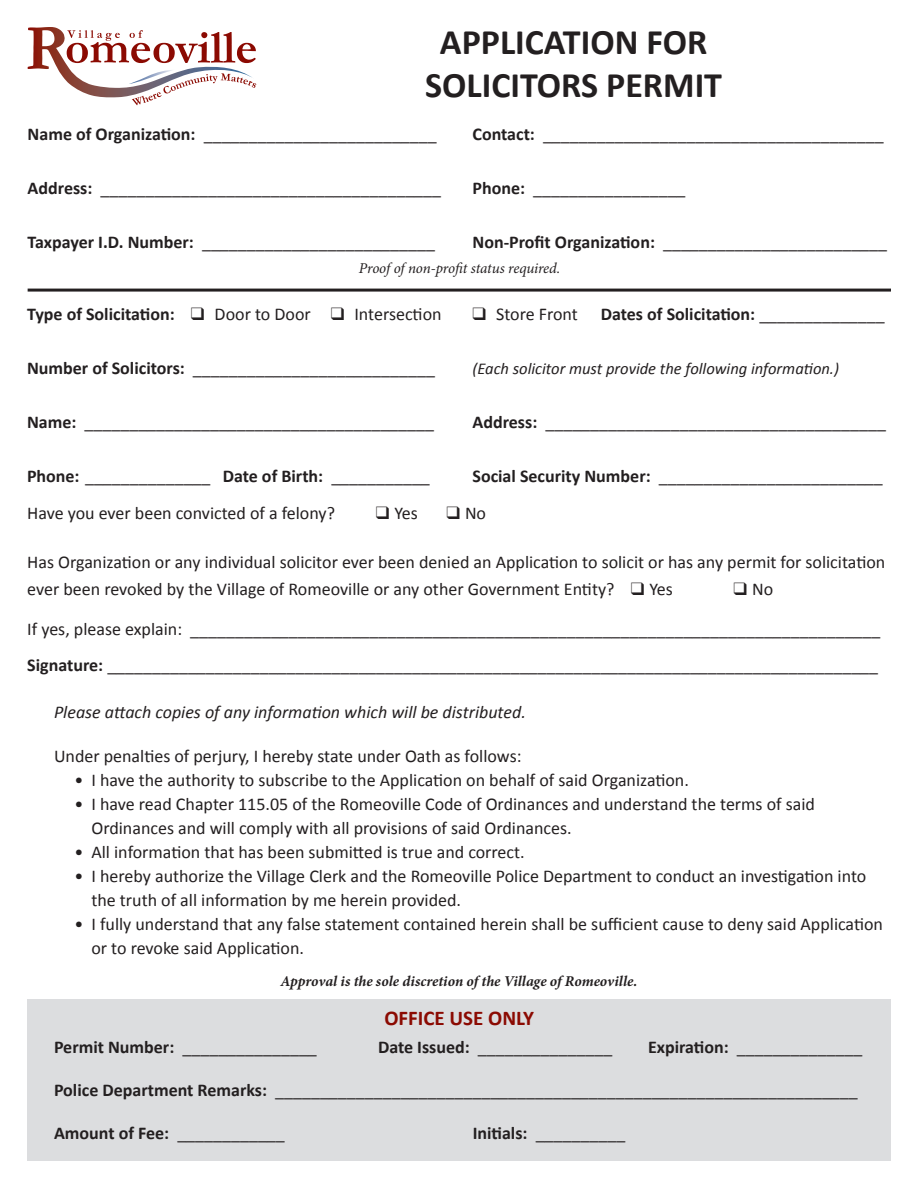
<style>
.page{position:relative;width:918px;height:1188px;background:#fff}
.page>*{position:absolute;margin:0;border:0;box-sizing:border-box;transform-origin:0 0}
.t1{font:700 36px/43.2px "Calibri";color:#231f20;text-align:center}
.t2{font:700 21px "Calibri";color:#8b0a02}
.t3{font:18px/24px "Calibri";color:#231f20}
.t4{font:700 18px "Calibri";color:#231f20}
.t5{font:italic 18px "Calibri";color:#231f20}
.t6{font:italic 16.5px "Calibri";color:#231f20}
.t7{font:italic 700 15px "Minion Pro";letter-spacing:-.005em;color:#231f20}
.t8{font:italic 15px "Minion Pro";letter-spacing:-.01em;color:#231f20}
.s1{font-weight:700}
.s2{font-weight:400}
</style>
<div class="page">
<svg style="left:28px;top:27px;width:228px;height:78px"></svg>
<div style="left:28px;top:999px;width:863px;height:162px;background:#dcdddf"></div>
<hr style="left:28px;top:289px;width:863px;height:3px;background:#231f20">
<p class="t1" style="left:425px;top:20px;width:298px">APPLICATION FOR<br>SOLICITORS PERMIT</p>
<p class="t3" style="left:28px;top:122px;width:411px"><span class="s1">Name of Organization:</span> __________________________</p>
<p class="t3" style="left:28px;top:176px;width:415px"><span class="s1">Address:</span> ______________________________________</p>
<p class="t3" style="left:28px;top:230px;width:409px"><span class="s1">Taxpayer I.D. Number:</span> __________________________</p>
<p class="t3" style="left:472px;top:122px;width:413px"><span class="s1">Contact:</span> ______________________________________</p>
<p class="t3" style="left:472px;top:176px;width:215px"><span class="s1">Phone:</span> _________________</p>
<p class="t3" style="left:472px;top:230px;width:416px"><span class="s1">Non-Profit Organization:</span> _________________________</p>
<p class="t8" style="left:359px;top:258px;width:203px">Proof of non-profit status required.</p>
<p class="t3" style="left:27px;top:302px;width:416px"><span class="s1">Type of Solicitation:</span> ❑ Door to Door ❑ Intersection</p>
<p class="t3" style="left:27px;top:356px;width:410px"><span class="s1">Number of Solicitors:</span> ___________________________</p>
<p class="t3" style="left:27px;top:410px;width:409px"><span class="s1">Name:</span> _______________________________________</p>
<p class="t3" style="left:27px;top:464px;width:404px"><span class="s1">Phone:</span> ______________ <span class="s1">Date of Birth:</span> ___________</p>
<p class="t3" style="left:472px;top:302px;width:107px">❑ Store Front</p>
<p class="t4" style="left:601px;top:303px;width:286px">Dates of Solicitation: <span class="s2">______________</span></p>
<p class="t6" style="left:472px;top:357px;width:368px">(Each solicitor must provide the following information.)</p>
<p class="t3" style="left:472px;top:410px;width:415px"><span class="s1">Address:</span> ______________________________________</p>
<p class="t3" style="left:472px;top:464px;width:412px"><span class="s1">Social Security Number:</span> _________________________</p>
<p class="t3" style="left:27px;top:502px;width:309px">Have you ever been convicted of a felony?</p>
<p class="t3" style="left:376px;top:502px;width:44px">❑ Yes</p>
<p class="t3" style="left:446px;top:502px;width:41px">❑ No</p>
<p class="t3" style="left:27px;top:549px;width:860px;line-height:27px">Has Organization or any individual solicitor ever been denied an Application to solicit or has any permit for solicitation ever been revoked by the Village of Romeoville or any other Government Entity? ❑ Yes</p>
<p class="t3" style="left:733px;top:577px;width:41px">❑ No</p>
<p class="t3" style="left:27px;top:617px;width:855px">If yes, please explain: _____________________________________________________________________________</p>
<p class="t3" style="left:27px;top:653px;width:852px"><span class="s1">Signature:</span> ______________________________________________________________________________________</p>
<p class="t5" style="left:54px;top:700px;width:473px">Please attach copies of any information which will be distributed.</p>
<p class="t3" style="left:54px;top:744px;width:469px">Under penalties of perjury, I hereby state under Oath as follows:</p>
<p class="t3" style="left:74px;top:768px;width:616px">• I have the authority to subscribe to the Application on behalf of said Organization.</p>
<p class="t3" style="left:91px;top:792px;width:725px;text-indent:-17px">• I have read Chapter 115.05 of the Romeoville Code of Ordinances and understand the terms of said<br>Ordinances and will comply with all provisions of said Ordinances.</p>
<p class="t3" style="left:74px;top:840px;width:452px">• All information that has been submitted is true and correct.</p>
<p class="t3" style="left:91px;top:864px;width:776px;text-indent:-17px">• I hereby authorize the Village Clerk and the Romeoville Police Department to conduct an investigation into the truth of all information by me herein provided.</p>
<p class="t3" style="left:91px;top:912px;width:793px;text-indent:-17px">• I fully understand that any false statement contained herein shall be sufficient cause to deny said Application or to revoke said Application.</p>
<p class="t7" style="left:281px;top:970px;width:358px">Approval is the sole discretion of the Village of Romeoville.</p>
<p class="t2" style="left:384px;top:1004px;width:151px">OFFICE USE ONLY</p>
<p class="t3" style="left:54px;top:1035px;width:264px"><span class="s1">Permit Number:</span> _______________</p>
<p class="t3" style="left:378px;top:1035px;width:236px"><span class="s1">Date Issued:</span> _______________</p>
<p class="t3" style="left:648px;top:1035px;width:216px"><span class="s1">Expiration:</span> ______________</p>
<p class="t3" style="left:54px;top:1078px;width:805px"><span class="s1">Police Department Remarks:</span> _________________________________________________________________</p>
<p class="t4" style="left:54px;top:1122px;width:232px">Amount of Fee: <span class="s2">____________</span></p>
<p class="t3" style="left:473px;top:1121px;width:154px"><span class="s1">Initials:</span> __________</p>
</div>
